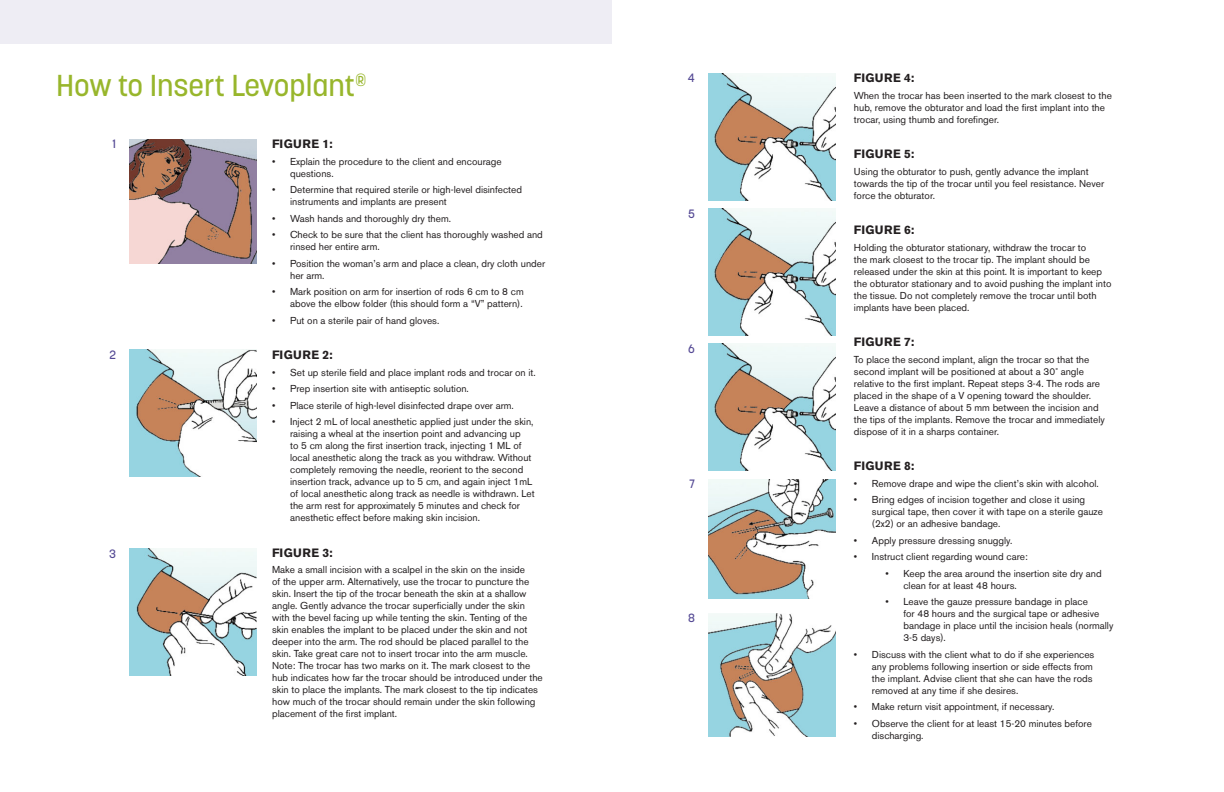
<style>
.page{position:relative;width:1224px;height:792px;background:#fff}
.page>*{position:absolute;margin:0;border:0;box-sizing:border-box;transform-origin:0 0}
.t1{font:500 30px "Korolev";color:#98b62c}
.t2{font:700 12px "Akzidenz Grotesk BE";letter-spacing:.04em;color:#231f20}
.heading{font:500 12px "Korolev";color:#544994}
.t3{font:10px/12px "Akzidenz Grotesk BE";color:#231f20}
</style>
<div class="page">
<img style="left:130px;top:139px;width:126px;height:125px">
<img style="left:130px;top:350px;width:126px;height:126px">
<img style="left:130px;top:549px;width:126px;height:126px">
<img style="left:708px;top:73px;width:127px;height:127px">
<img style="left:708px;top:209px;width:127px;height:126px">
<img style="left:708px;top:344px;width:127px;height:127px">
<img style="left:708px;top:479px;width:127px;height:119px">
<img style="left:708px;top:613px;width:127px;height:124px">
<div style="left:0;top:0;width:612px;height:43px;background:#eeedf4"></div>
<p class="t1" style="left:56px;top:66px;width:312px">How to Insert Levoplant<sup>®</sup></p>
<p class="heading" style="left:113px;top:137px;width:5px">1</p>
<p class="t2" style="left:272px;top:137px;width:62px">FIGURE 1:</p>
<p class="t3" style="left:290px;top:155px;width:213px;text-indent:-18px">• Explain the procedure to the client and encourage questions.</p>
<p class="t3" style="left:290px;top:184px;width:233px;text-indent:-18px">• Determine that required sterile or high-level disinfected instruments and implants are present</p>
<p class="t3" style="left:272px;top:212px;width:180px">• Wash hands and thoroughly dry them.</p>
<p class="t3" style="left:290px;top:229px;width:254px;text-indent:-18px">• Check to be sure that the client has thoroughly washed and rinsed her entire arm.</p>
<p class="t3" style="left:290px;top:257px;width:257px;text-indent:-18px">• Position the woman’s arm and place a clean, dry cloth under her arm.</p>
<p class="t3" style="left:272px;top:286px;width:253px;text-align:right">• Mark position on arm for insertion of rods 6 cm to 8 cm above the elbow folder (this should form a “V” pattern).</p>
<p class="t3" style="left:272px;top:314px;width:169px">• Put on a sterile pair of hand gloves.</p>
<p class="t2" style="left:272px;top:348px;width:62px">FIGURE 2:</p>
<p class="t3" style="left:272px;top:366px;width:265px">• Set up sterile field and place implant rods and trocar on it.</p>
<p class="t3" style="left:272px;top:383px;width:198px">• Prep insertion site with antiseptic solution.</p>
<p class="t3" style="left:272px;top:399px;width:243px">• Place sterile of high-level disinfected drape over arm.</p>
<p class="t3" style="left:290px;top:416px;width:246px;text-indent:-18px">• Inject 2 mL of local anesthetic applied just under the skin, raising a wheal at the insertion point and advancing up<br>to 5 cm along the first insertion track, injecting 1 ML of local anesthetic along the track as you withdraw. Without completely removing the needle, reorient to the second insertion track, advance up to 5 cm, and again inject 1mL of local anesthetic along track as needle is withdrawn. Let the arm rest for approximately 5 minutes and check for anesthetic effect before making skin incision.</p>
<p class="t2" style="left:272px;top:546px;width:62px">FIGURE 3:</p>
<p class="t3" style="left:272px;top:564px;width:272px">Make a small incision with a scalpel in the skin on the inside<br>of the upper arm. Alternatively, use the trocar to puncture the skin. Insert the tip of the trocar beneath the skin at a shallow angle. Gently advance the trocar superficially under the skin with the bevel facing up while tenting the skin. Tenting of the skin enables the implant to be placed under the skin and not deeper into the arm. The rod should be placed parallel to the skin. Take great care not to insert trocar into the arm muscle.<br>Note: The trocar has two marks on it. The mark closest to the hub indicates how far the trocar should be introduced under the skin to place the implants. The mark closest to the tip indicates how much of the trocar should remain under the skin following placement of the first implant.</p>
<p class="heading" style="left:109px;top:347px;width:8px">2</p>
<p class="heading" style="left:109px;top:546px;width:8px">3</p>
<p class="heading" style="left:688px;top:71px;width:9px">4</p>
<p class="heading" style="left:688px;top:206px;width:8px">5</p>
<p class="heading" style="left:688px;top:341px;width:8px">6</p>
<p class="heading" style="left:689px;top:476px;width:7px">7</p>
<p class="heading" style="left:688px;top:611px;width:8px">8</p>
<p class="t2" style="left:854px;top:71px;width:62px">FIGURE 4:</p>
<p class="t3" style="left:854px;top:89px;width:260px">When the trocar has been inserted to the mark closest to the hub, remove the obturator and load the first implant into the trocar, using thumb and forefinger.</p>
<p class="t2" style="left:854px;top:147px;width:62px">FIGURE 5:</p>
<p class="t3" style="left:854px;top:165px;width:252px">Using the obturator to push, gently advance the implant towards the tip of the trocar until you feel resistance. Never force the obturator.</p>
<p class="t2" style="left:854px;top:223px;width:62px">FIGURE 6:</p>
<p class="t3" style="left:854px;top:241px;width:259px">Holding the obturator stationary, withdraw the trocar to<br>the mark closest to the trocar tip. The implant should be released under the skin at this point. It is important to keep the obturator stationary and to avoid pushing the implant into the tissue. Do not completely remove the trocar until both implants have been placed.</p>
<p class="t2" style="left:854px;top:335px;width:62px">FIGURE 7:</p>
<p class="t3" style="left:854px;top:353px;width:252px">To place the second implant, align the trocar so that the second implant will be positioned at about a 30˚ angle relative to the first implant. Repeat steps 3-4. The rods are placed in the shape of a V opening toward the shoulder.<br>Leave a distance of about 5 mm between the incision and the tips of the implants. Remove the trocar and immediately dispose of it in a sharps container.</p>
<p class="t2" style="left:854px;top:459px;width:62px">FIGURE 8:</p>
<p class="t3" style="left:854px;top:477px;width:246px">• Remove drape and wipe the client’s skin with alcohol.</p>
<p class="t3" style="left:872px;top:494px;width:233px;text-indent:-18px">• Bring edges of incision together and close it using surgical tape, then cover it with tape on a sterile gauze (2x2) or an adhesive bandage.</p>
<p class="t3" style="left:854px;top:534px;width:160px">• Apply pressure dressing snuggly.</p>
<p class="t3" style="left:854px;top:551px;width:175px">• Instruct client regarding wound care:</p>
<p class="t3" style="left:903px;top:567px;width:200px;text-indent:-18px">• Keep the area around the insertion site dry and clean for at least 48 hours.</p>
<p class="t3" style="left:903px;top:596px;width:212px;text-indent:-18px">• Leave the gauze pressure bandage in place<br>for 48 hours and the surgical tape or adhesive bandage in place until the incision heals (normally 3-5 days).</p>
<p class="t3" style="left:872px;top:648px;width:224px;text-indent:-18px">• Discuss with the client what to do if she experiences any problems following insertion or side effects from the implant. Advise client that she can have the rods removed at any time if she desires.</p>
<p class="t3" style="left:854px;top:701px;width:202px">• Make return visit appointment, if necessary.</p>
<p class="t3" style="left:872px;top:717px;width:222px;text-indent:-18px">• Observe the client for at least 15-20 minutes before discharging.</p>
</div>
